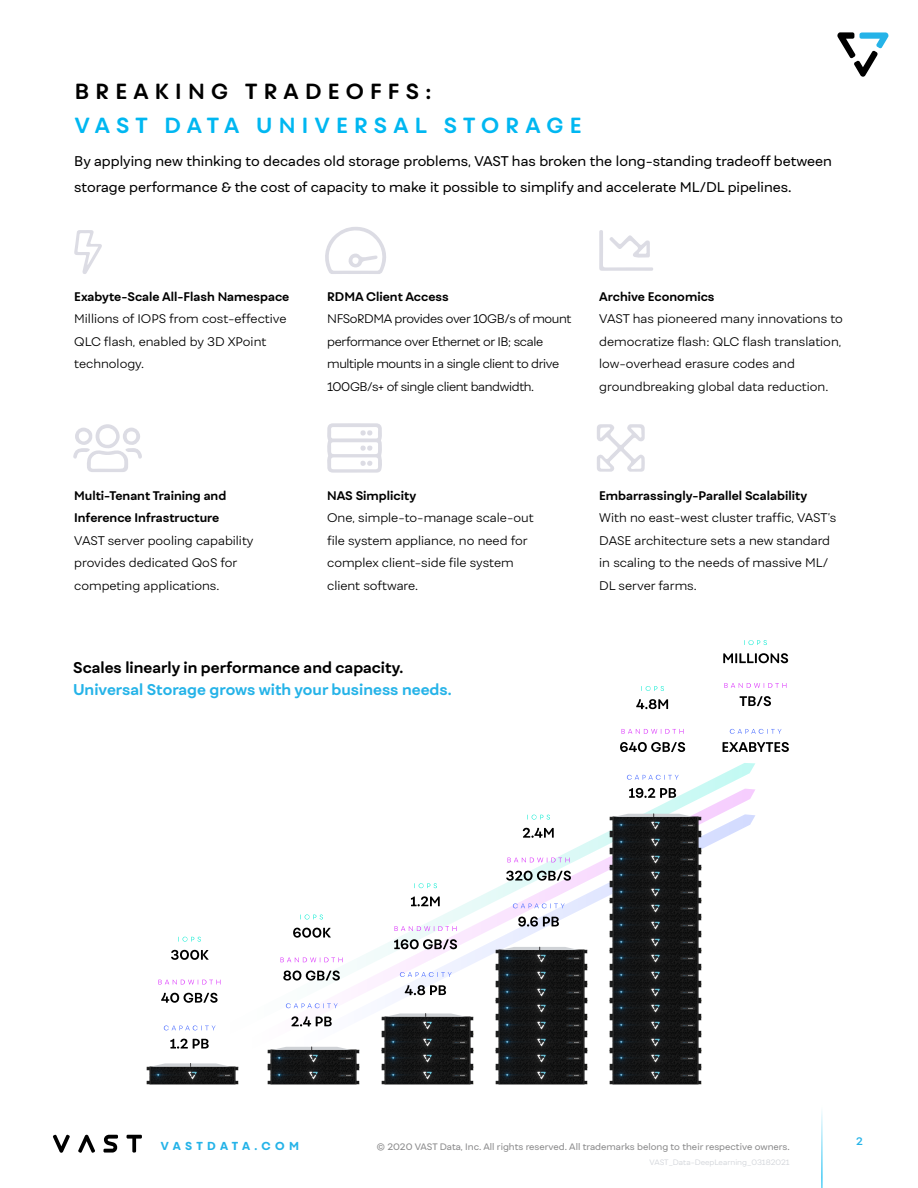
<style>
.page{position:relative;width:918px;height:1188px;background:#fff}
.page>*{position:absolute;margin:0;border:0;box-sizing:border-box;transform-origin:0 0}
.t1{font:700 21px "Fibra One";letter-spacing:.29em;color:#00b7f1}
.t2{font:700 21px "Fibra One";letter-spacing:.3em;color:#000}
.t3{font:700 15px "Fibra One";color:#25b3e8}
.t4{font:700 15px "Fibra One";color:#000}
.t5{font:13.5px/25.5px "Fibra One";color:#000}
.t6{font:300 12px/22.5px "Fibra One";color:#000}
.t7{font:700 12px/22.5px "Fibra One";color:#000}
.t8{font:300 12px/22.5px "Fibra One";letter-spacing:-.03em;color:#000}
.t9{font:800 11.1px "Fibra One";letter-spacing:.385em;color:#25b3e8}
.t10{font:600 10.5px "Fibra One";color:#25b3e8}
.t11{font:9px "Fibra One";color:#8a8a8b}
.t12{font:300 7.5px "Fibra One";color:#d0d3d8}
</style>
<div class="page">
<svg style="left:53px;top:1135px;width:17px;height:18px"></svg>
<svg style="left:78px;top:1135px;width:17px;height:18px"></svg>
<svg style="left:103px;top:1135px;width:15px;height:18px"></svg>
<svg style="left:127px;top:1135px;width:15px;height:18px"></svg>
<svg style="left:837px;top:32px;width:52px;height:45px"></svg>
<svg style="left:158px;top:763px;width:597px;height:276px"></svg>
<svg style="left:221px;top:814px;width:534px;height:233px"></svg>
<img style="left:146px;top:1066px;width:93px;height:19px">
<svg style="left:151px;top:1063px;width:79px;height:4px"></svg>
<img style="left:267px;top:1070px;width:93px;height:15px">
<img style="left:267px;top:1049px;width:93px;height:21px">
<svg style="left:272px;top:1047px;width:79px;height:3px"></svg>
<img style="left:381px;top:1070px;width:93px;height:15px">
<img style="left:381px;top:1053px;width:93px;height:17px">
<img style="left:378px;top:1037px;width:97px;height:16px">
<img style="left:378px;top:1014px;width:97px;height:23px">
<svg style="left:386px;top:1014px;width:79px;height:3px"></svg>
<img style="left:495px;top:1070px;width:93px;height:15px">
<img style="left:495px;top:1053px;width:93px;height:17px">
<img style="left:492px;top:1037px;width:97px;height:16px">
<img style="left:492px;top:1020px;width:97px;height:17px">
<img style="left:492px;top:1003px;width:97px;height:17px">
<img style="left:492px;top:987px;width:97px;height:16px">
<img style="left:492px;top:970px;width:97px;height:17px">
<img style="left:492px;top:947px;width:97px;height:23px">
<svg style="left:500px;top:947px;width:79px;height:3px"></svg>
<img style="left:609px;top:1070px;width:93px;height:15px">
<img style="left:609px;top:1053px;width:93px;height:17px">
<img style="left:606px;top:1037px;width:97px;height:16px">
<img style="left:606px;top:1020px;width:97px;height:17px">
<img style="left:606px;top:1003px;width:97px;height:17px">
<img style="left:606px;top:987px;width:97px;height:16px">
<img style="left:606px;top:970px;width:97px;height:17px">
<img style="left:606px;top:953px;width:97px;height:17px">
<img style="left:606px;top:937px;width:97px;height:16px">
<img style="left:606px;top:920px;width:97px;height:17px">
<img style="left:606px;top:903px;width:97px;height:17px">
<img style="left:606px;top:887px;width:97px;height:16px">
<img style="left:606px;top:870px;width:97px;height:17px">
<img style="left:606px;top:853px;width:97px;height:17px">
<img style="left:606px;top:837px;width:97px;height:16px">
<img style="left:606px;top:814px;width:97px;height:23px">
<svg style="left:614px;top:814px;width:79px;height:3px"></svg>
<svg style="left:170px;top:1039px;width:39px;height:10px"></svg>
<svg style="left:164px;top:1025px;width:52px;height:5px"></svg>
<svg style="left:161px;top:993px;width:57px;height:10px"></svg>
<svg style="left:158px;top:980px;width:63px;height:5px"></svg>
<svg style="left:171px;top:950px;width:38px;height:10px"></svg>
<svg style="left:178px;top:937px;width:23px;height:5px"></svg>
<svg style="left:291px;top:1016px;width:41px;height:10px"></svg>
<svg style="left:286px;top:1003px;width:52px;height:5px"></svg>
<svg style="left:283px;top:970px;width:57px;height:11px"></svg>
<svg style="left:281px;top:957px;width:62px;height:5px"></svg>
<svg style="left:293px;top:928px;width:38px;height:10px"></svg>
<svg style="left:300px;top:915px;width:23px;height:5px"></svg>
<svg style="left:405px;top:985px;width:41px;height:10px"></svg>
<svg style="left:400px;top:972px;width:52px;height:5px"></svg>
<svg style="left:394px;top:939px;width:63px;height:10px"></svg>
<svg style="left:395px;top:926px;width:62px;height:5px"></svg>
<svg style="left:411px;top:896px;width:29px;height:10px"></svg>
<svg style="left:414px;top:883px;width:23px;height:5px"></svg>
<svg style="left:518px;top:916px;width:41px;height:11px"></svg>
<svg style="left:513px;top:903px;width:52px;height:5px"></svg>
<svg style="left:506px;top:871px;width:65px;height:10px"></svg>
<svg style="left:508px;top:858px;width:62px;height:4px"></svg>
<svg style="left:523px;top:828px;width:31px;height:10px"></svg>
<svg style="left:527px;top:815px;width:23px;height:5px"></svg>
<svg style="left:629px;top:788px;width:47px;height:10px"></svg>
<svg style="left:627px;top:775px;width:52px;height:5px"></svg>
<svg style="left:620px;top:742px;width:65px;height:10px"></svg>
<svg style="left:622px;top:729px;width:62px;height:5px"></svg>
<svg style="left:636px;top:699px;width:32px;height:10px"></svg>
<svg style="left:641px;top:686px;width:23px;height:5px"></svg>
<svg style="left:723px;top:742px;width:66px;height:10px"></svg>
<svg style="left:730px;top:729px;width:51px;height:5px"></svg>
<svg style="left:740px;top:696px;width:31px;height:10px"></svg>
<svg style="left:724px;top:683px;width:62px;height:5px"></svg>
<svg style="left:723px;top:653px;width:65px;height:10px"></svg>
<svg style="left:744px;top:640px;width:23px;height:5px"></svg>
<svg style="left:74px;top:230px;width:28px;height:44px"></svg>
<svg style="left:325px;top:227px;width:61px;height:47px"></svg>
<svg style="left:599px;top:230px;width:54px;height:41px"></svg>
<svg style="left:73px;top:424px;width:69px;height:48px"></svg>
<svg style="left:327px;top:423px;width:55px;height:50px"></svg>
<svg style="left:597px;top:424px;width:48px;height:48px"></svg>
<h1 class="t2" style="left:75px;top:78px;width:358px">BREAKING TRADEOFFS:</h1>
<h1 class="t1" style="left:75px;top:112px;width:508px">VAST DATA UNIVERSAL STORAGE</h1>
<p class="t5" style="left:74px;top:148px;width:759px">By applying new thinking to decades old storage problems, VAST has broken the long-standing tradeoff between storage performance &amp; the cost of capacity to make it possible to simplify and accelerate ML/DL pipelines.</p>
<p class="t7" style="left:74px;top:285px;width:217px">Exabyte-Scale All-Flash Namespace</p>
<p class="t6" style="left:74px;top:307px;width:214px">Millions of IOPS from cost-effective<br>QLC flash, enabled by 3D XPoint technology.</p>
<p class="t7" style="left:327px;top:285px;width:123px">RDMA Client Access</p>
<p class="t8" style="left:327px;top:307px;width:246px">NFSoRDMA provides over 10GB/s of mount performance over Ethernet or IB; scale multiple mounts in a single client to drive 100GB/s+ of single client bandwidth.</p>
<p class="t7" style="left:599px;top:285px;width:117px">Archive Economics</p>
<p class="t6" style="left:599px;top:307px;width:245px">VAST has pioneered many innovations to democratize flash: QLC flash translation, low-overhead erasure codes and groundbreaking global data reduction.</p>
<p class="t7" style="left:74px;top:484px;width:154px">Multi-Tenant Training and<br>Inference Infrastructure</p>
<p class="t6" style="left:74px;top:529px;width:181px">VAST server pooling capability provides dedicated QoS for competing applications.</p>
<p class="t7" style="left:327px;top:484px;width:91px">NAS Simplicity</p>
<p class="t6" style="left:327px;top:507px;width:208px">One, simple-to-manage scale-out file system appliance, no need for complex client-side file system client software.</p>
<p class="t4" style="left:73px;top:658px;width:332px">Scales linearly in performance and capacity.</p>
<p class="t3" style="left:73px;top:680px;width:380px">Universal Storage grows with your business needs.</p>
<p class="t7" style="left:599px;top:484px;width:209px">Embarrassingly-Parallel Scalability</p>
<p class="t6" style="left:599px;top:507px;width:239px">With no east-west cluster traffic, VAST’s DASE architecture sets a new standard in scaling to the needs of massive ML/ DL server farms.</p>
<p class="t9" style="left:161px;top:1138px;width:140px">VASTDATA.COM</p>
<p class="t11" style="left:377px;top:1141px;width:414px">© 2020 VAST Data, Inc. All rights reserved. All trademarks belong to their respective owners.</p>
<p class="t12" style="left:650px;top:1158px;width:142px">VAST_Data-DeepLearning_03182021</p>
<p class="t10" style="left:856px;top:1135px;width:8px">2</p>
</div>
